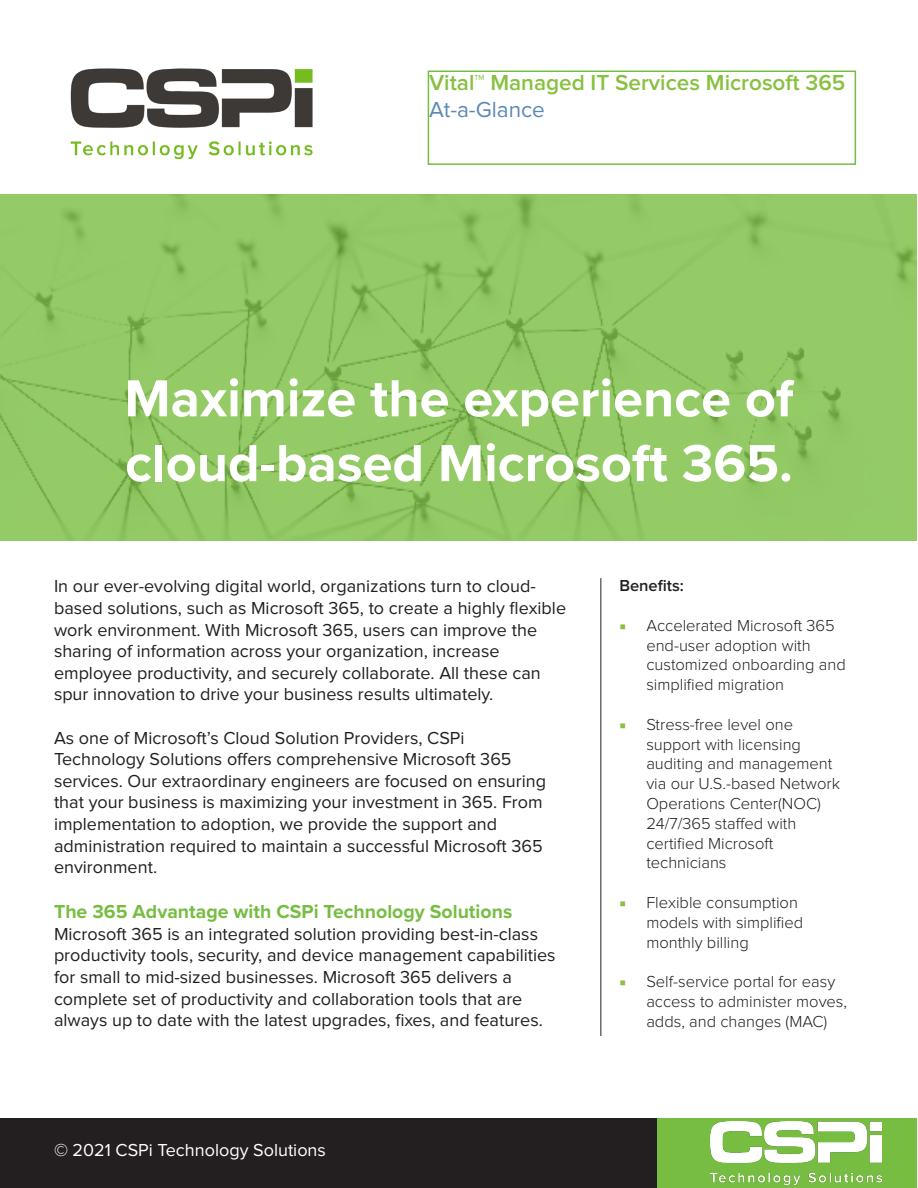
<style>
.page{position:relative;width:918px;height:1188px;background:#fff}
.page>*{position:absolute;margin:0;border:0;box-sizing:border-box;transform-origin:0 0}
.t1{font:700 54px/64.8px "Proxima Nova";color:#fff}
.t2{font:600 22.5px "Proxima Nova";color:#87c13f}
.t3{font:22.5px "Proxima Nova";color:#5c89b4}
.t4{font:700 19.5px "Proxima Nova";color:#77bd42}
.t5{font:18px/21.6px "Proxima Nova";color:#231f20}
.t6{font:18px "Proxima Nova";color:#fff}
.t7{font:300 16.5px/19.8px "Proxima Nova";color:#231f20}
.t8{font:600 16.5px "Proxima Nova";color:#231f20}
.s1{font-family:"Minion Pro";font-weight:400;color:#87c13f}
</style>
<div class="page">
<img style="left:70px;top:68px;width:243px;height:92px">
<div style="left:428px;top:71px;width:428px;height:94px;border:2px solid #75bd43"></div>
<svg style="left:1px;top:194px;width:916px;height:347px;background:#91c864"></svg>
<div style="left:0;top:1118px;width:657px;height:70px;background:#231f20"></div>
<div style="left:657px;top:1118px;width:259px;height:70px;background:#77bd42"></div>
<hr style="left:600px;top:578px;width:1px;height:458px;background:#231f20">
<img style="left:710px;top:1121px;width:172px;height:64px">
<p class="t2" style="left:429px;top:70px;width:418px">Vital™ Managed IT Services Microsoft 365</p>
<p class="t3" style="left:429px;top:97px;width:117px">At-a-Glance</p>
<h1 class="t1" style="left:124px;top:365px;width:671px">Maximize the experience of cloud-based Microsoft 365.</h1>
<p class="t5" style="left:54px;top:576px;width:514px">In our ever-evolving digital world, organizations turn to cloud&shy;based solutions, such as Microsoft 365, to create a highly flexible work environment. With Microsoft 365, users can improve the sharing of information across your organization, increase employee productivity, and securely collaborate. All these can spur innovation to drive your business results ultimately.</p>
<p class="t5" style="left:54px;top:727px;width:494px">As one of Microsoft’s Cloud Solution Providers, CSPi Technology Solutions offers comprehensive Microsoft 365 services. Our extraordinary engineers are focused on ensuring that your business is maximizing your investment in 365. From implementation to adoption, we provide the support and administration required to maintain a successful Microsoft 365 environment.</p>
<p class="t4" style="left:54px;top:897px;width:460px">The 365 Advantage with CSPi Technology Solutions</p>
<p class="t5" style="left:54px;top:923px;width:503px">Microsoft 365 is an integrated solution providing best-in-class productivity tools, security, and device management capabilities for small to mid-sized businesses. Microsoft 365 delivers a complete set of productivity and collaboration tools that are always up to date with the latest upgrades, fixes, and features.</p>
<p class="t6" style="left:54px;top:1140px;width:273px">© 2021 CSPi Technology Solutions</p>
<p class="t8" style="left:619px;top:576px;width:66px">Benefits:</p>
<p class="t7" style="left:646px;top:616px;width:201px;text-indent:-27px"><span class="s1">■</span> Accelerated Microsoft 365 end-user adoption with customized onboarding and simplified migration</p>
<p class="t7" style="left:646px;top:715px;width:195px;text-indent:-27px"><span class="s1">■</span> Stress-free level one support with licensing auditing and management via our U.S.-based Network<br>Operations Center(NOC)<br>24/7/365 staffed with certified Microsoft technicians</p>
<p class="t7" style="left:646px;top:893px;width:158px;text-indent:-27px"><span class="s1">■</span> Flexible consumption models with simplified monthly billing</p>
<p class="t7" style="left:646px;top:972px;width:202px;text-indent:-27px"><span class="s1">■</span> Self-service portal for easy access to administer moves, adds, and changes (MAC)</p>
</div>
